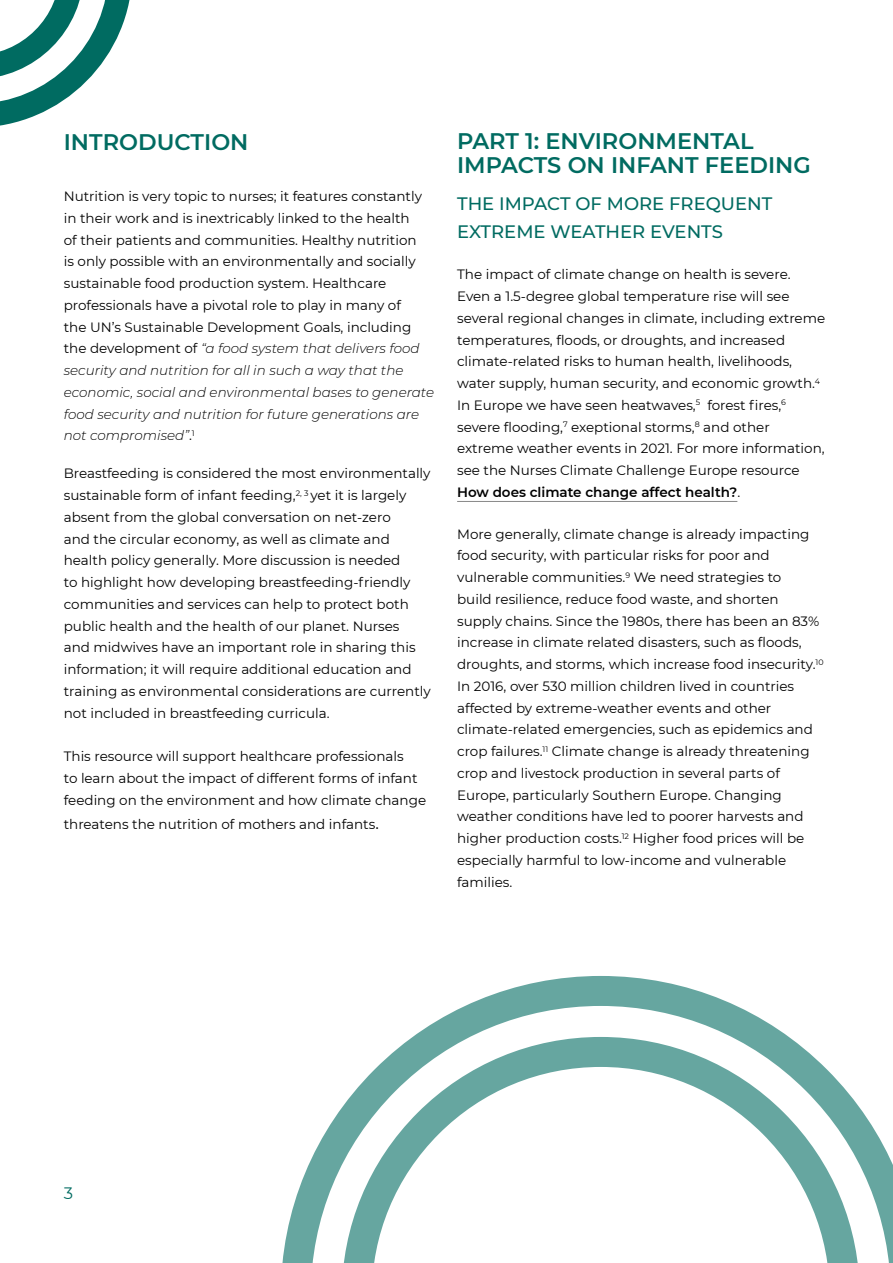
<style>
.page{position:relative;width:893px;height:1263px;background:#fff}
.page>*{position:absolute;margin:0;border:0;box-sizing:border-box;transform-origin:0 0}
.t1{font:600 22.5px/24px "Montserrat";color:#006b61}
.t2{font:500 18px/27.8px "Montserrat";color:#006b61}
.t3{font:16.5px "Montserrat";color:#006b61}
.t4{font:13.5px/21.8px "Montserrat";color:#000}
.s1{font-weight:300;font-style:italic}
.s2{font-size:16.5px}
.s3{font-weight:600}
</style>
<div class="page">
<svg style="left:0;top:0;width:130px;height:126px"></svg>
<svg style="left:282px;top:976px;width:611px;height:287px"></svg>
<svg style="left:342px;top:1037px;width:518px;height:226px"></svg>
<hr style="left:457px;top:501px;width:280px;height:1px;background:#878787">
<h1 class="t1" style="left:64px;top:129px;width:186px">INTRODUCTION</h1>
<p class="t4" style="left:64px;top:185px;width:372px">Nutrition is very topic to nurses; it features constantly in their work and is inextricably linked to the health<br>of their patients and communities. Healthy nutrition<br>is only possible with an environmentally and socially sustainable food production system. Healthcare professionals have a pivotal role to play in many of<br>the UN’s Sustainable Development Goals, including the development of <span class="s1">“a food system that delivers food security and nutrition for all in such a way that the economic, social and environmental bases to generate food security and nutrition for future generations are not compromised”</span>.<sup>1</sup></p>
<p class="t4" style="left:64px;top:462px;width:368px">Breastfeeding is considered the most environmentally sustainable form of infant feeding,<sup>2,</sup> <sup>3</sup> yet it is largely absent from the global conversation on net-zero<br>and the circular economy, as well as climate and health policy generally. More discussion is needed<br>to highlight how developing breastfeeding-friendly communities and services can help to protect both public health and the health of our planet. Nurses<br>and midwives have an important role in sharing this information; it will require additional education and training as environmental considerations are currently not included in breastfeeding curricula.</p>
<p class="t4" style="left:64px;top:745px;width:364px">This resource will support healthcare professionals<br>to learn about the impact of different forms of infant feeding on the environment and how climate change</p>
<p class="t4" style="left:64px;top:812px;width:317px">threatens the nutrition of mothers and infants<span class="s2">.</span></p>
<h1 class="t1" style="left:457px;top:128px;width:355px">PART 1: ENVIRONMENTAL<br>IMPACTS ON INFANT FEEDING</h1>
<h2 class="t2" style="left:457px;top:189px;width:317px">THE IMPACT OF MORE FREQUENT<br>EXTREME WEATHER EVENTS</h2>
<p class="t4" style="left:457px;top:263px;width:370px">The impact of climate change on health is severe.<br>Even a 1.5-degree global temperature rise will see several regional changes in climate, including extreme temperatures, floods, or droughts, and increased climate-related risks to human health, livelihoods, water supply, human security, and economic growth.<sup>4<br></sup>In Europe we have seen heatwaves,<sup>5</sup> forest fires,<sup>6 </sup>severe flooding,<sup>7</sup> exeptional storms,<sup>8</sup> and other extreme weather events in 2021. For more information, see the Nurses Climate Challenge Europe resource <span class="s3">How does climate change affect health?</span>.</p>
<p class="t4" style="left:457px;top:522px;width:368px">More generally, climate change is already impacting food security, with particular risks for poor and vulnerable communities.<sup>9</sup> We need strategies to<br>build resilience, reduce food waste, and shorten supply chains. Since the 1980s, there has been an 83% increase in climate related disasters, such as floods, droughts, and storms, which increase food insecurity.<sup>10<br></sup>In 2016, over 530 million children lived in countries affected by extreme-weather events and other climate-related emergencies, such as epidemics and crop failures.<sup>11</sup> Climate change is already threatening crop and livestock production in several parts of Europe, particularly Southern Europe. Changing weather conditions have led to poorer harvests and higher production costs.<sup>12</sup> Higher food prices will be especially harmful to low-income and vulnerable families.</p>
<p class="t3" style="left:64px;top:1182px;width:11px">3</p>
</div>
